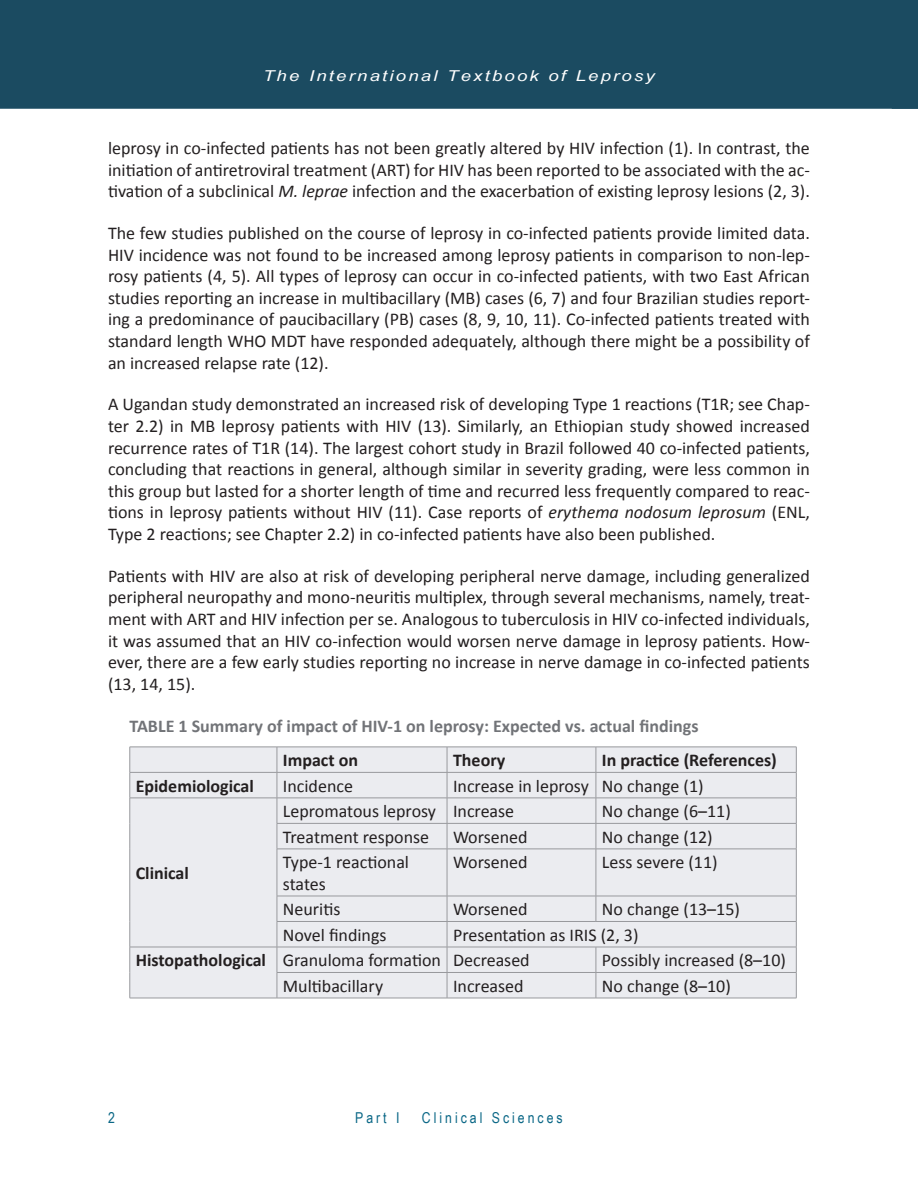
<style>
.page{position:relative;width:918px;height:1188px;background:#fff}
.page>*{position:absolute;margin:0;border:0;box-sizing:border-box;transform-origin:0 0}
.Body_Text{font:18px/21.6px "Calibri";color:#231f20;text-align:justify}
.Body_Text_Table{font:18px/21.6px "Calibri";color:#231f20}
.Body_Text_Table-2{font:700 18px "Calibri";color:#231f20}
.t1{font:700 18px "Calibri";color:#727478}
.t2{font:italic 15px "Arial Narrow";letter-spacing:.1em;color:#fff;scale:1.5 1}
.t3{font:15px "Arial Narrow";letter-spacing:.2em;color:#0a6786}
.s1{font-style:italic}
</style>
<div class="page">
<div style="left:0;top:0;width:892px;height:109px;background:#1b4b61"></div>
<div style="left:892px;top:0;width:26px;height:109px;background:#1b4b61"></div>
<div style="left:131px;top:748px;width:665px;height:250px;background:#ebecf0"></div>
<hr style="left:130px;top:772px;width:147px;height:1px;background:#98999d">
<hr style="left:277px;top:772px;width:170px;height:1px;background:#98999d">
<hr style="left:447px;top:772px;width:149px;height:1px;background:#98999d">
<hr style="left:596px;top:772px;width:200px;height:1px;background:#98999d">
<hr style="left:130px;top:798px;width:147px;height:1px;background:#98999d">
<hr style="left:277px;top:798px;width:170px;height:1px;background:#98999d">
<hr style="left:447px;top:798px;width:149px;height:1px;background:#98999d">
<hr style="left:596px;top:798px;width:200px;height:1px;background:#98999d">
<hr style="left:277px;top:823px;width:170px;height:1px;background:#98999d">
<svg style="left:277px;top:748px;width:1px;height:101px"></svg>
<hr style="left:447px;top:823px;width:149px;height:1px;background:#98999d">
<svg style="left:447px;top:748px;width:1px;height:101px"></svg>
<hr style="left:596px;top:823px;width:200px;height:1px;background:#98999d">
<svg style="left:596px;top:748px;width:1px;height:101px"></svg>
<hr style="left:277px;top:849px;width:170px;height:1px;background:#98999d">
<hr style="left:277px;top:849px;width:1px;height:47px;background:#98999d">
<hr style="left:447px;top:849px;width:149px;height:1px;background:#98999d">
<hr style="left:447px;top:849px;width:1px;height:47px;background:#98999d">
<hr style="left:596px;top:849px;width:200px;height:1px;background:#98999d">
<hr style="left:596px;top:849px;width:1px;height:47px;background:#98999d">
<hr style="left:277px;top:896px;width:170px;height:1px;background:#98999d">
<hr style="left:447px;top:896px;width:149px;height:1px;background:#98999d">
<hr style="left:596px;top:896px;width:200px;height:1px;background:#98999d">
<svg style="left:596px;top:896px;width:1px;height:25px"></svg>
<hr style="left:277px;top:921px;width:170px;height:1px;background:#98999d">
<hr style="left:447px;top:921px;width:149px;height:1px;background:#98999d">
<hr style="left:596px;top:921px;width:200px;height:1px;background:#98999d">
<hr style="left:130px;top:947px;width:147px;height:1px;background:#98999d">
<hr style="left:277px;top:947px;width:170px;height:1px;background:#98999d">
<hr style="left:447px;top:947px;width:149px;height:1px;background:#98999d">
<hr style="left:596px;top:947px;width:200px;height:1px;background:#98999d">
<hr style="left:277px;top:972px;width:170px;height:1px;background:#98999d">
<svg style="left:277px;top:896px;width:1px;height:102px"></svg>
<hr style="left:447px;top:972px;width:149px;height:1px;background:#98999d">
<svg style="left:447px;top:896px;width:1px;height:102px"></svg>
<hr style="left:596px;top:972px;width:200px;height:1px;background:#98999d">
<svg style="left:596px;top:947px;width:1px;height:51px"></svg>
<hr style="left:130px;top:747px;width:147px;height:1px;background:#98999d">
<hr style="left:277px;top:747px;width:170px;height:1px;background:#98999d">
<hr style="left:447px;top:747px;width:149px;height:1px;background:#98999d">
<hr style="left:596px;top:747px;width:200px;height:1px;background:#98999d">
<svg style="left:130px;top:747px;width:1px;height:102px"></svg>
<svg style="left:796px;top:747px;width:1px;height:102px"></svg>
<hr style="left:130px;top:849px;width:1px;height:47px;background:#98999d">
<hr style="left:796px;top:849px;width:1px;height:47px;background:#98999d">
<svg style="left:130px;top:896px;width:1px;height:102px"></svg>
<svg style="left:796px;top:896px;width:1px;height:102px"></svg>
<hr style="left:130px;top:998px;width:147px;height:1px;background:#98999d">
<hr style="left:277px;top:998px;width:170px;height:1px;background:#98999d">
<hr style="left:447px;top:998px;width:149px;height:1px;background:#98999d">
<hr style="left:596px;top:998px;width:200px;height:1px;background:#98999d">
<p class="t2" style="left:263px;top:65px;width:263px">The International Textbook of Leprosy</p>
<p class="Body_Text" style="left:108px;top:136px;width:703px">leprosy in co-infected patients has not been greatly altered by HIV infection (1). In contrast, the initiation of antiretroviral treatment (ART) for HIV has been reported to be associated with the ac&shy;tivation of a subclinical <span class="s1">M. leprae</span> infection and the exacerbation of existing leprosy lesions (2, 3).</p>
<p class="Body_Text" style="left:108px;top:221px;width:703px">The few studies published on the course of leprosy in co-infected patients provide limited data.<br>HIV incidence was not found to be increased among leprosy patients in comparison to non-lep&shy;rosy patients (4, 5). All types of leprosy can occur in co-infected patients, with two East African studies reporting an increase in multibacillary (MB) cases (6, 7) and four Brazilian studies report&shy;ing a predominance of paucibacillary (PB) cases (8, 9, 10, 11). Co-infected patients treated with standard length WHO MDT have responded adequately, although there might be a possibility of an increased relapse rate (12).</p>
<p class="Body_Text" style="left:108px;top:393px;width:704px">A Ugandan study demonstrated an increased risk of developing Type 1 reactions (T1R; see Chap&shy;ter 2.2) in MB leprosy patients with HIV (13). Similarly, an Ethiopian study showed increased recurrence rates of T1R (14). The largest cohort study in Brazil followed 40 co-infected patients, concluding that reactions in general, although similar in severity grading, were less common in this group but lasted for a shorter length of time and recurred less frequently compared to reac&shy;tions in leprosy patients without HIV (11). Case reports of <span class="s1">erythema nodosum leprosum</span> (ENL, Type 2 reactions; see Chapter 2.2) in co-infected patients have also been published.</p>
<p class="Body_Text" style="left:108px;top:564px;width:703px">Patients with HIV are also at risk of developing peripheral nerve damage, including generalized peripheral neuropathy and mono-neuritis multiplex, through several mechanisms, namely, treat&shy;ment with ART and HIV infection per se. Analogous to tuberculosis in HIV co-infected individuals, it was assumed that an HIV co-infection would worsen nerve damage in leprosy patients. How&shy;ever, there are a few early studies reporting no increase in nerve damage in co-infected patients (13, 14, 15).</p>
<p class="t1" style="left:130px;top:715px;width:570px">TABLE 1 Summary of impact of HIV-1 on leprosy: Expected vs. actual findings</p>
<p class="Body_Text_Table-2" style="left:283px;top:749px;width:77px">Impact on</p>
<p class="Body_Text_Table-2" style="left:453px;top:749px;width:54px">Theory</p>
<p class="Body_Text_Table-2" style="left:602px;top:749px;width:176px">In practice (References)</p>
<p class="Body_Text_Table-2" style="left:136px;top:775px;width:120px">Epidemiological</p>
<p class="Body_Text_Table" style="left:283px;top:774px;width:72px">Incidence</p>
<p class="Body_Text_Table" style="left:453px;top:774px;width:137px">Increase in leprosy</p>
<p class="Body_Text_Table" style="left:602px;top:774px;width:103px">No change (1)</p>
<p class="Body_Text_Table-2" style="left:136px;top:862px;width:55px">Clinical</p>
<p class="Body_Text_Table" style="left:283px;top:800px;width:155px">Lepromatous leprosy</p>
<p class="Body_Text_Table" style="left:453px;top:800px;width:63px">Increase</p>
<p class="Body_Text_Table" style="left:602px;top:800px;width:130px">No change (6–11)</p>
<p class="Body_Text_Table" style="left:283px;top:825px;width:148px">Treatment response</p>
<p class="Body_Text_Table" style="left:453px;top:825px;width:76px">Worsened</p>
<p class="Body_Text_Table" style="left:602px;top:825px;width:112px">No change (12)</p>
<p class="Body_Text_Table" style="left:283px;top:851px;width:128px">Type-1 reactional states</p>
<p class="Body_Text_Table" style="left:453px;top:851px;width:76px">Worsened</p>
<p class="Body_Text_Table" style="left:602px;top:851px;width:117px">Less severe (11)</p>
<p class="Body_Text_Table" style="left:283px;top:898px;width:59px">Neuritis</p>
<p class="Body_Text_Table" style="left:453px;top:898px;width:76px">Worsened</p>
<p class="Body_Text_Table" style="left:602px;top:898px;width:140px">No change (13–15)</p>
<p class="Body_Text_Table" style="left:283px;top:923px;width:105px">Novel findings</p>
<p class="Body_Text_Table" style="left:453px;top:923px;width:187px">Presentation as IRIS (2, 3)</p>
<p class="Body_Text_Table-2" style="left:136px;top:949px;width:132px">Histopathological</p>
<p class="Body_Text_Table" style="left:283px;top:949px;width:160px">Granuloma formation</p>
<p class="Body_Text_Table" style="left:453px;top:949px;width:78px">Decreased</p>
<p class="Body_Text_Table" style="left:602px;top:949px;width:186px">Possibly increased (8–10)</p>
<p class="Body_Text_Table" style="left:283px;top:974px;width:102px">Multibacillary</p>
<p class="Body_Text_Table" style="left:453px;top:974px;width:72px">Increased</p>
<p class="Body_Text_Table" style="left:602px;top:974px;width:130px">No change (8–10)</p>
<p class="t3" style="left:108px;top:1107px;width:8px">2</p>
<p class="t3" style="left:355px;top:1107px;width:46px">Part I</p>
<p class="t3" style="left:422px;top:1107px;width:142px">Clinical Sciences</p>
</div>
